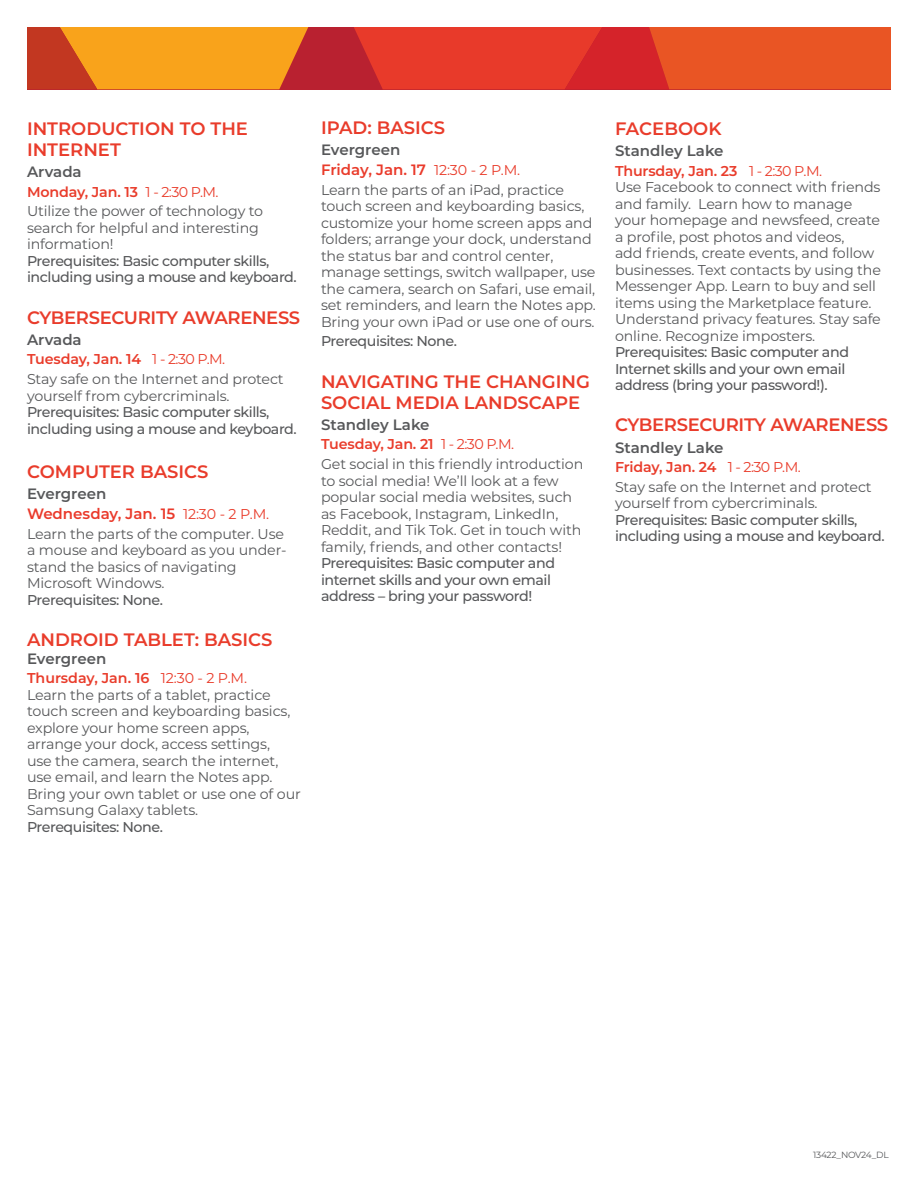
<style>
.page{position:relative;width:918px;height:1188px;background:#fff}
.page>*{position:absolute;margin:0;border:0;box-sizing:border-box;transform-origin:0 0}
.Paragraph_Style_1{font:600 18px/21px "Montserrat";color:#e93c2b}
.Body{font:600 18px "Montserrat";letter-spacing:-.02em;color:#e93c2b}
.Paragraph_Style_1-2{font:600 15px "Montserrat";color:#57585a}
.Paragraph_Style_1-3{font:600 15px/19.5px "Montserrat";color:#ea3a2b}
.Paragraph_Style_1-4{font:14.25px/16.5px "Montserrat";letter-spacing:-.01em;color:#57585a}
.Paragraph_Style_1-5{font:500 14.25px/16.5px "Montserrat";letter-spacing:-.03em;color:#57585a}
.Body-2{font:14.25px/16.5px "Montserrat";letter-spacing:-.01em;color:#57585a}
.Paragraph_Style_1-6{font:600 14.25px "Montserrat";letter-spacing:-.01em;color:#e93c2b}
.Paragraph_Style_1-7{font:14.25px "Montserrat";color:#e93c2b}
.Body-3{font:9px "Montserrat";letter-spacing:-.03em;color:#57585a}
.s1{font-weight:400}
.s2{color:#57585a}
.s3{font-weight:400;font-size:14.25px;color:#e93c2b}
.s4{font-weight:500}
.s5{font-weight:600;font-size:15px}
.s6{font-weight:600;font-size:15px;color:#ea3a2b}
</style>
<div class="page">
<div style="left:27px;top:27px;width:864px;height:62px;background:#b92130"></div>
<svg style="left:354px;top:27px;width:537px;height:62px;background:#e44127"></svg>
<svg style="left:27px;top:27px;width:281px;height:62px;background:#eb881d"></svg>
<p class="Paragraph_Style_1" style="left:27px;top:117px;width:223px">INTRODUCTION TO THE<br>INTERNET</p>
<p class="Paragraph_Style_1-2" style="left:27px;top:161px;width:56px">Arvada</p>
<p class="Paragraph_Style_1-6" style="left:27px;top:181px;width:193px">Monday, Jan. 13 <span class="s1">1 - 2:30 P.M.</span></p>
<p class="Paragraph_Style_1-4" style="left:27px;top:203px;width:238px">Utilize the power of technology to search for helpful and interesting information!</p>
<p class="Paragraph_Style_1-5" style="left:27px;top:252px;width:271px">Prerequisites: Basic computer skills, including using a mouse and keyboard.</p>
<p class="Body" style="left:27px;top:304px;width:275px">CYBERSECURITY AWARENESS</p>
<p class="Paragraph_Style_1-2" style="left:27px;top:329px;width:56px">Arvada</p>
<p class="Paragraph_Style_1-6" style="left:27px;top:349px;width:200px">Tuesday, Jan. 14 <span class="s1">1 - 2:30 P.M.</span></p>
<p class="Paragraph_Style_1-5" style="left:27px;top:370px;width:271px"><span class="s1">Stay safe on the Internet and protect yourself from cybercriminals.<br></span>Prerequisites: Basic computer skills, including using a mouse and keyboard.</p>
<p class="Paragraph_Style_1" style="left:27px;top:460px;width:183px">COMPUTER BASICS</p>
<p class="Paragraph_Style_1-3" style="left:27px;top:484px;width:244px"><span class="s2">Evergreen<br></span>Wednesday, Jan. 15 <span class="s3">12:30 - 2 P.M.</span></p>
<p class="Paragraph_Style_1-4" style="left:27px;top:525px;width:261px">Learn the parts of the computer. Use a mouse and keyboard as you under&shy;stand the basics of navigating<br>Microsoft Windows.<br><span class="s4">Prerequisites: None.</span></p>
<p class="Paragraph_Style_1" style="left:27px;top:628px;width:247px">ANDROID TABLET: BASICS</p>
<p class="Paragraph_Style_1-2" style="left:27px;top:648px;width:81px">Evergreen</p>
<p class="Paragraph_Style_1-6" style="left:27px;top:668px;width:222px">Thursday, Jan. 16 <span class="s1">12:30 - 2 P.M.</span></p>
<p class="Body-2" style="left:27px;top:686px;width:275px">Learn the parts of a tablet, practice touch screen and keyboarding basics, explore your home screen apps, arrange your dock, access settings,<br>use the camera, search the internet, use email, and learn the Notes app.<br>Bring your own tablet or use one of our<br>Samsung Galaxy tablets.<br><span class="s4">Prerequisites: None.</span></p>
<p class="Paragraph_Style_1" style="left:321px;top:116px;width:126px">IPAD: BASICS</p>
<p class="Paragraph_Style_1-2" style="left:321px;top:139px;width:81px">Evergreen</p>
<p class="Paragraph_Style_1-7" style="left:321px;top:160px;width:201px"><span class="s5">Friday,</span> <span class="s6">Jan. 17</span> 12:30 - 2 P.M.</p>
<p class="Paragraph_Style_1-4" style="left:321px;top:181px;width:276px">Learn the parts of an iPad, practice touch screen and keyboarding basics, customize your home screen apps and folders; arrange your dock, understand the status bar and control center, manage settings, switch wallpaper, use the camera, search on Safari, use email, set reminders, and learn the Notes app.<br>Bring your own iPad or use one of ours.</p>
<p class="Paragraph_Style_1-5" style="left:321px;top:332px;width:138px">Prerequisites: None.</p>
<p class="Paragraph_Style_1" style="left:321px;top:370px;width:271px">NAVIGATING THE CHANGING<br>SOCIAL MEDIA LANDSCAPE</p>
<p class="Paragraph_Style_1-2" style="left:321px;top:414px;width:110px">Standley Lake</p>
<p class="Paragraph_Style_1-6" style="left:321px;top:434px;width:195px">Tuesday, Jan. 21 <span class="s1">1 - 2:30 P.M.</span></p>
<p class="Paragraph_Style_1-4" style="left:321px;top:455px;width:264px">Get social in this friendly introduction to social media! We’ll look at a few popular social media websites, such as Facebook, Instagram, LinkedIn, Reddit, and Tik Tok. Get in touch with family, friends, and other contacts!<br><span class="s4">Prerequisites: Basic computer and internet skills and your own email address – bring your password!</span></p>
<p class="Paragraph_Style_1" style="left:615px;top:117px;width:108px">FACEBOOK</p>
<p class="Paragraph_Style_1-2" style="left:615px;top:140px;width:110px">Standley Lake</p>
<p class="Paragraph_Style_1-6" style="left:615px;top:160px;width:209px">Thursday, Jan. 23 <span class="s1">1 - 2:30 P.M.</span></p>
<p class="Paragraph_Style_1-4" style="left:615px;top:178px;width:268px">Use Facebook to connect with friends and family. Learn how to manage your homepage and newsfeed, create a profile, post photos and videos,<br>add friends, create events, and follow businesses. Text contacts by using the Messenger App. Learn to buy and sell items using the Marketplace feature.<br>Understand privacy features. Stay safe online. Recognize imposters.</p>
<p class="Paragraph_Style_1-5" style="left:615px;top:343px;width:236px">Prerequisites: Basic computer and<br>Internet skills and your own email address (bring your password!).</p>
<p class="Body" style="left:615px;top:412px;width:275px">CYBERSECURITY AWARENESS</p>
<p class="Paragraph_Style_1-2" style="left:615px;top:437px;width:110px">Standley Lake</p>
<p class="Paragraph_Style_1-6" style="left:615px;top:457px;width:187px">Friday, Jan. 24 <span class="s1">1 - 2:30 P.M.</span></p>
<p class="Paragraph_Style_1-5" style="left:615px;top:478px;width:271px"><span class="s1">Stay safe on the Internet and protect yourself from cybercriminals.<br></span>Prerequisites: Basic computer skills, including using a mouse and keyboard.</p>
<p class="Body-3" style="left:813px;top:1149px;width:77px">13422_NOV24_DL</p>
</div>
